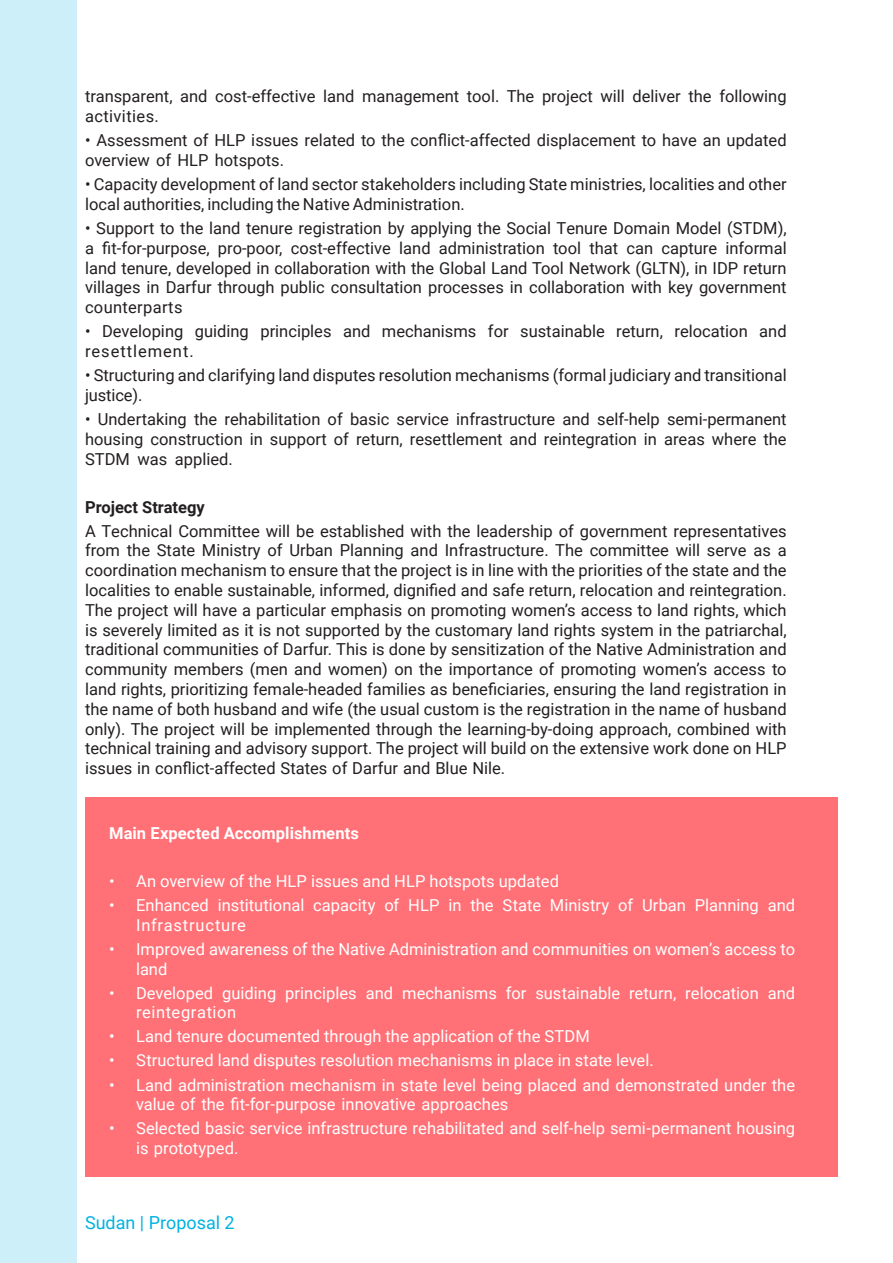
<style>
.page{position:relative;width:893px;height:1263px;background:#fff}
.page>*{position:absolute;margin:0;border:0;box-sizing:border-box;transform-origin:0 0}
.t1{font:18px "Roboto";color:#00b2e2}
.Sub-Sub-Subtitles-4{font:16.5px/19.8px "Roboto";color:#231f20}
.t2{font:16.5px/19.8px "Roboto";color:#fff}
.Sub-Sub-Subtitles-4-2{font:700 16.5px "Roboto";letter-spacing:.005em;color:#fff}
.Sub-Sub-Subtitles-4-3{font:700 16.5px "Roboto";color:#231f20}
</style>
<div class="page">
<div style="left:0;top:0;width:77px;height:1263px;background:#cdeff9"></div>
<div style="left:85px;top:797px;width:753px;height:380px;background:#ff7177"></div>
<p class="Sub-Sub-Subtitles-4" style="left:85px;top:86px;width:703px">transparent, and cost-effective land management tool. The project will deliver the following activities.</p>
<p class="Sub-Sub-Subtitles-4" style="left:85px;top:130px;width:703px">• Assessment of HLP issues related to the conflict-affected displacement to have an updated overview of HLP hotspots.</p>
<p class="Sub-Sub-Subtitles-4" style="left:85px;top:174px;width:703px">• Capacity development of land sector stakeholders including State ministries, localities and other local authorities, including the Native Administration.</p>
<p class="Sub-Sub-Subtitles-4" style="left:85px;top:218px;width:703px;text-align:justify">• Support to the land tenure registration by applying the Social Tenure Domain Model (STDM), a fit-for-purpose, pro-poor, cost-effective land administration tool that can capture informal land tenure, developed in collaboration with the Global Land Tool Network (GLTN), in IDP return villages in Darfur through public consultation processes in collaboration with key government counterparts</p>
<p class="Sub-Sub-Subtitles-4" style="left:85px;top:321px;width:703px">• Developing guiding principles and mechanisms for sustainable return, relocation and resettlement.</p>
<p class="Sub-Sub-Subtitles-4" style="left:85px;top:365px;width:703px">• Structuring and clarifying land disputes resolution mechanisms (formal judiciary and transitional justice).</p>
<p class="Sub-Sub-Subtitles-4" style="left:85px;top:408px;width:703px;text-align:justify">• Undertaking the rehabilitation of basic service infrastructure and self-help semi-permanent housing construction in support of return, resettlement and reintegration in areas where the STDM was applied.</p>
<p class="Sub-Sub-Subtitles-4-3" style="left:85px;top:495px;width:121px">Project Strategy</p>
<p class="Sub-Sub-Subtitles-4" style="left:85px;top:520px;width:703px;text-align:justify">A Technical Committee will be established with the leadership of government representatives from the State Ministry of Urban Planning and Infrastructure. The committee will serve as a coordination mechanism to ensure that the project is in line with the priorities of the state and the localities to enable sustainable, informed, dignified and safe return, relocation and reintegration.<br>The project will have a particular emphasis on promoting women’s access to land rights, which is severely limited as it is not supported by the customary land rights system in the patriarchal, traditional communities of Darfur. This is done by sensitization of the Native Administration and community members (men and women) on the importance of promoting women’s access to land rights, prioritizing female-headed families as beneficiaries, ensuring the land registration in the name of both husband and wife (the usual custom is the registration in the name of husband only). The project will be implemented through the learning-by-doing approach, combined with technical training and advisory support. The project will build on the extensive work done on HLP issues in conflict-affected States of Darfur and Blue Nile.</p>
<p class="Sub-Sub-Subtitles-4-2" style="left:109px;top:821px;width:251px">Main Expected Accomplishments</p>
<p class="t2" style="left:109px;top:870px;width:451px">• An overview of the HLP issues and HLP hotspots updated</p>
<p class="t2" style="left:136px;top:894px;width:661px;text-indent:-27px">• Enhanced institutional capacity of HLP in the State Ministry of Urban Planning and<br>Infrastructure</p>
<p class="t2" style="left:136px;top:938px;width:661px;text-indent:-27px">• Improved awareness of the Native Administration and communities on women’s access to land</p>
<p class="t2" style="left:136px;top:982px;width:661px;text-indent:-27px">• Developed guiding principles and mechanisms for sustainable return, relocation and reintegration</p>
<p class="t2" style="left:109px;top:1026px;width:482px">• Land tenure documented through the application of the STDM</p>
<p class="t2" style="left:109px;top:1050px;width:546px">• Structured land disputes resolution mechanisms in place in state level.</p>
<p class="t2" style="left:136px;top:1074px;width:661px;text-indent:-27px">• Land administration mechanism in state level being placed and demonstrated under the value of the fit-for-purpose innovative approaches</p>
<p class="t2" style="left:136px;top:1118px;width:661px;text-indent:-27px">• Selected basic service infrastructure rehabilitated and self-help semi-permanent housing is prototyped.</p>
<p class="t1" style="left:85px;top:1210px;width:151px">Sudan | Proposal 2</p>
</div>
